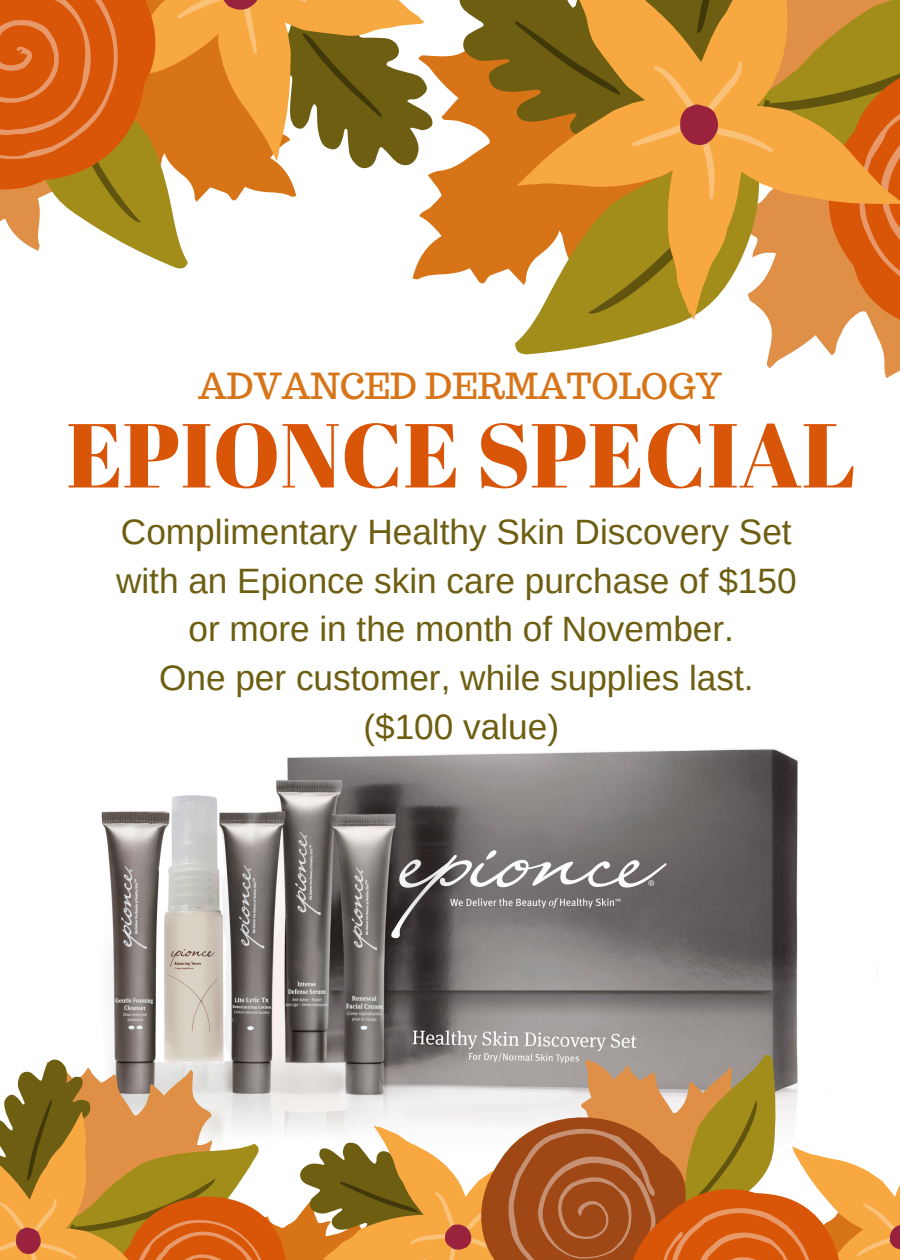
<style>
.page{position:relative;width:900px;height:1260px;background:#fff}
.page>*{position:absolute;margin:0;border:0;box-sizing:border-box;transform-origin:0 0}
.t1{font:90.5px "Abril Fatface";color:#d95507}
.t2{font:35.25px/48.8px "Arimo";color:#6d5e12;text-align:center}
.t3{font:35.25px "Trocchi";color:#d77418}
</style>
<div class="page">
<svg style="left:767px;top:340px;width:133px;height:38px"></svg>
<svg style="left:515px;top:340px;width:255px;height:15px"></svg>
<svg style="left:0;top:0;width:900px;height:340px"></svg>
<img style="left:101px;top:749px;width:698px;height:307px">
<svg style="left:0;top:1056px;width:900px;height:204px"></svg>
<p class="t3" style="left:198px;top:363px;width:526px">ADVANCED DERMATOLOGY</p>
<h1 class="t1" style="left:67px;top:392px;width:791px">EPIONCE SPECIAL</h1>
<p class="t2" style="left:116px;top:507px;width:682px">Complimentary Healthy Skin Discovery Set with an Epionce skin care purchase of $150 or more in the month of November.<br>One per customer, while supplies last. ($100 value)</p>
</div>
